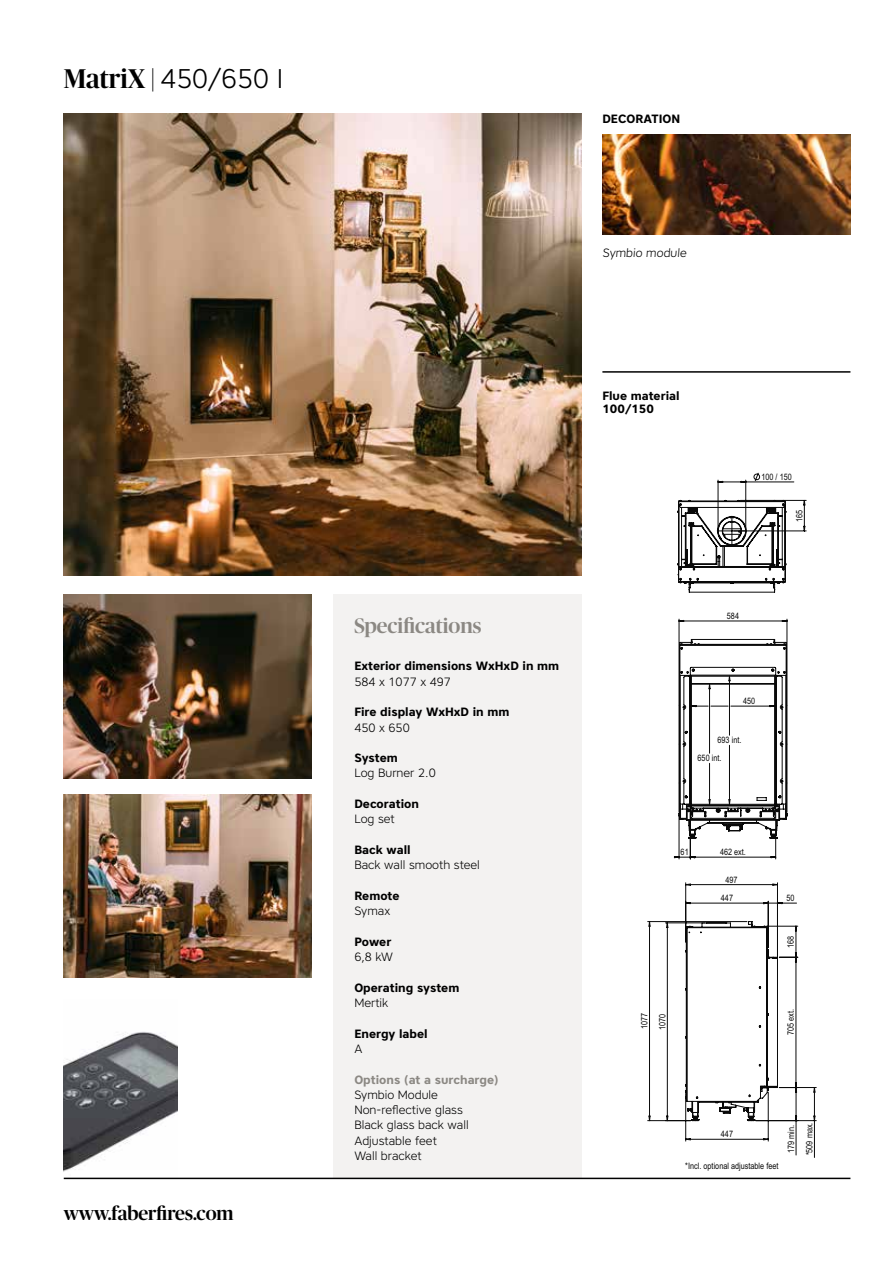
<style>
.page{position:relative;width:893px;height:1263px;background:#fff}
.page>*{position:absolute;margin:0;border:0;box-sizing:border-box;transform-origin:0 0}
.t1{font:300 27px "Core Sans A35";color:#000}
.t2{font:500 21px "Publico Banner";color:#8b8883}
.t3{font:500 19.35px "Publico Banner";color:#000}
.t4{font:300 12px/15.3px "Core Sans A35";color:#000}
.t5{font:700 12px/13.5px "Core Sans A65";color:#000}
.t6{font:700 12px "Core Sans A65";color:#8b8883}
.t7{font:8.85px/18.5px "Arial Narrow";color:#090909}
.s1{font-family:"Publico Banner";font-weight:500}
</style>
<div class="page">
<img style="left:602px;top:135px;width:248px;height:99px">
<hr style="left:602px;top:371px;width:248px;height:2px;background:#000">
<div style="left:333px;top:594px;width:248px;height:585px;background:#f3f2f1"></div>
<img style="left:64px;top:114px;width:517px;height:461px">
<img style="left:64px;top:794px;width:248px;height:184px">
<img style="left:64px;top:594px;width:248px;height:184px">
<svg style="left:677px;top:472px;width:130px;height:121px"></svg>
<svg style="left:647px;top:882px;width:170px;height:276px"></svg>
<svg style="left:685px;top:921px;width:93px;height:200px"></svg>
<svg style="left:674px;top:619px;width:114px;height:240px"></svg>
<img style="left:64px;top:1032px;width:113px;height:146px">
<hr style="left:64px;top:1178px;width:786px;height:1px;background:#000">
<h1 class="t1" style="left:64px;top:61px;width:221px"><span class="s1">MatriX |</span> 450/650 I</h1>
<h3 class="t3" style="left:64px;top:1200px;width:171px">www.faberfires.com</h3>
<p class="t5" style="left:602px;top:111px;width:79px">DECORATION</p>
<p class="t4" style="left:602px;top:244px;width:87px">Symbio module</p>
<h2 class="t2" style="left:354px;top:611px;width:129px">Specifications</h2>
<p class="t5" style="left:354px;top:659px;width:206px">Exterior dimensions WxHxD in mm</p>
<p class="t4" style="left:354px;top:673px;width:98px">584 x 1077 x 497</p>
<p class="t5" style="left:354px;top:705px;width:157px">Fire display WxHxD in mm</p>
<p class="t4" style="left:354px;top:719px;width:57px">450 x 650</p>
<p class="t5" style="left:354px;top:751px;width:45px">System</p>
<p class="t4" style="left:354px;top:765px;width:83px">Log Burner 2.0</p>
<p class="t5" style="left:354px;top:797px;width:66px">Decoration</p>
<p class="t4" style="left:354px;top:811px;width:42px">Log set</p>
<p class="t5" style="left:354px;top:843px;width:58px">Back wall</p>
<p class="t4" style="left:354px;top:857px;width:127px">Back wall smooth steel</p>
<p class="t5" style="left:354px;top:889px;width:47px">Remote</p>
<p class="t4" style="left:354px;top:903px;width:37px">Symax</p>
<p class="t5" style="left:354px;top:934px;width:38px">Power</p>
<p class="t4" style="left:354px;top:949px;width:40px">6,8 kW</p>
<p class="t5" style="left:354px;top:980px;width:107px">Operating system</p>
<p class="t4" style="left:354px;top:995px;width:35px">Mertik</p>
<p class="t5" style="left:354px;top:1026px;width:75px">Energy label</p>
<p class="t4" style="left:354px;top:1041px;width:9px">A</p>
<p class="t6" style="left:354px;top:1071px;width:146px">Options (at a surcharge)</p>
<p class="t4" style="left:354px;top:1087px;width:116px">Symbio Module<br>Non-reflective glass<br>Black glass back wall<br>Adjustable feet<br>Wall bracket</p>
<p class="t5" style="left:602px;top:388px;width:79px">Flue material<br>100/150</p>
<p class="t7" style="left:761px;top:467px;width:32px">100 / 150</p>
<p class="t7" style="left:790px;top:522px;width:14px;rotate:-90deg">165</p>
<p class="t7" style="left:727px;top:606px;width:14px">584</p>
<p class="t7" style="left:743px;top:691px;width:14px">450</p>
<p class="t7" style="left:717px;top:731px;width:25px">693 int.</p>
<p class="t7" style="left:698px;top:749px;width:25px">650 int.</p>
<p class="t7" style="left:681px;top:842px;width:10px">61</p>
<p class="t7" style="left:720px;top:842px;width:27px">462 ext.</p>
<p class="t7" style="left:725px;top:870px;width:14px">497</p>
<p class="t7" style="left:721px;top:888px;width:14px">447</p>
<p class="t7" style="left:786px;top:888px;width:10px">50</p>
<p class="t7" style="left:635px;top:1030px;width:18px;line-height:17.9px;rotate:-90deg">1077<br>1070</p>
<p class="t7" style="left:781px;top:948px;width:14px;rotate:-90deg">168</p>
<p class="t7" style="left:781px;top:1035px;width:27px;rotate:-90deg">705 ext.</p>
<p class="t7" style="left:721px;top:1124px;width:14px">447</p>
<p class="t7" style="left:781px;top:1155px;width:34px;rotate:-90deg">179 min. *509 max.</p>
<p class="t7" style="left:685px;top:1156px;width:95px">*Incl. optional adjustable feet</p>
</div>
